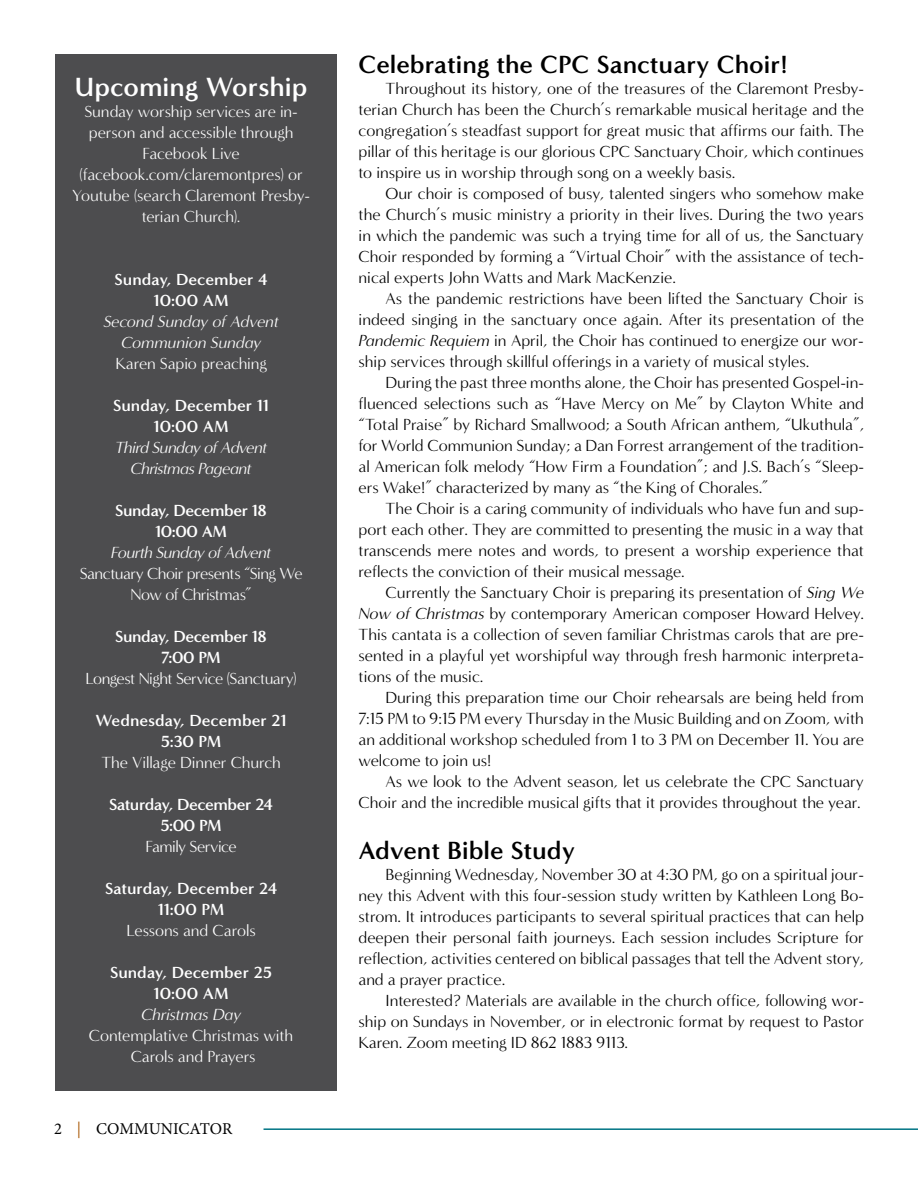
<style>
.page{position:relative;width:918px;height:1188px;background:#fff}
.page>*{position:absolute;margin:0;border:0;box-sizing:border-box;transform-origin:0 0}
.t1{font:700 27px "Minerva Modern";color:#fff}
.t2{font:700 25.5px "Minerva Modern";color:#000}
.t3{font:16.5px/21px "Minerva Modern";color:#000;text-align:justify}
.t4{font:16.5px/21px "Minerva Modern";letter-spacing:-.015em;color:#fff;text-align:center}
.t5{font:700 16.5px/21px "Minerva Modern";letter-spacing:-.01em;color:#fff;text-align:center}
.t6{font:italic 16.5px/21px "Minerva Modern";letter-spacing:-.025em;color:#fff;text-align:center}
.t7{font:italic 16.5px/21px "Minerva Modern";color:#fff;text-align:center}
.t8{font:700 16.5px/21px "Minerva Modern";letter-spacing:-.03em;color:#fff;text-align:center}
.t9{font:16.5px "Minion Pro";color:#000}
.s1{color:#ac5e0f}
.s2{font-style:italic}
</style>
<div class="page">
<hr style="left:264px;top:1128px;width:654px;height:2px;background:#007585">
<div style="left:55px;top:55px;width:282px;height:1036px;background:#4d4d4f"></div>
<h1 class="t1" style="left:75px;top:71px;width:234px">Upcoming Worship</h1>
<p class="t4" style="left:72px;top:101px;width:239px">Sunday worship services are in&shy;person and accessible through<br>Facebook Live (facebook.com/claremontpres) or<br>Youtube (search Claremont Presby&shy;terian Church).</p>
<p class="t5" style="left:115px;top:269px;width:155px">Sunday, December 4<br>10:00 AM</p>
<p class="t7" style="left:103px;top:311px;width:177px">Second Sunday of Advent<br>Communion Sunday</p>
<p class="t4" style="left:115px;top:353px;width:153px">Karen Sapio preaching</p>
<p class="t5" style="left:113px;top:395px;width:157px">Sunday, December 11<br>10:00 AM</p>
<p class="t6" style="left:115px;top:437px;width:154px">Third Sunday of Advent<br>Christmas Pageant</p>
<p class="t5" style="left:115px;top:500px;width:153px">Sunday, December 18<br>10:00 AM</p>
<p class="t6" style="left:111px;top:542px;width:162px">Fourth Sunday of Advent</p>
<p class="t4" style="left:80px;top:563px;width:224px">Sanctuary Choir presents “Sing We<br>Now of Christmas”</p>
<p class="t5" style="left:115px;top:626px;width:153px">Sunday, December 18<br>7:00 PM</p>
<p class="t4" style="left:86px;top:668px;width:213px">Longest Night Service (Sanctuary)</p>
<p class="t5" style="left:96px;top:710px;width:193px">Wednesday, December 21<br>5:30 PM</p>
<p class="t4" style="left:101px;top:752px;width:181px">The Village Dinner Church</p>
<p class="t8" style="left:109px;top:794px;width:165px">Saturday, December 24<br>5:00 PM</p>
<p class="t4" style="left:146px;top:836px;width:93px">Family Service</p>
<p class="t5" style="left:105px;top:878px;width:174px">Saturday, December 24<br>11:00 PM</p>
<p class="t4" style="left:126px;top:920px;width:131px">Lessons and Carols</p>
<p class="t5" style="left:110px;top:962px;width:164px">Sunday, December 25<br>10:00 AM</p>
<p class="t6" style="left:141px;top:1004px;width:102px">Christmas Day</p>
<p class="t4" style="left:89px;top:1025px;width:206px">Contemplative Christmas with<br>Carols and Prayers</p>
<p class="t9" style="left:54px;top:1118px;width:180px">2 <span class="s1">|</span> COMMUNICATOR</p>
<h2 class="t2" style="left:359px;top:49px;width:431px">Celebrating the CPC Sanctuary Choir!</h2>
<p class="t3" style="left:359px;top:78px;width:507px;text-indent:27px">Throughout its history, one of the treasures of the Claremont Presby&shy;terian Church has been the Church’s remarkable musical heritage and the congregation’s steadfast support for great music that affirms our faith. The pillar of this heritage is our glorious CPC Sanctuary Choir, which continues to inspire us in worship through song on a weekly basis.</p>
<p class="t3" style="left:359px;top:183px;width:507px;text-indent:27px">Our choir is composed of busy, talented singers who somehow make the Church’s music ministry a priority in their lives. During the two years in which the pandemic was such a trying time for all of us, the Sanctuary Choir responded by forming a “Virtual Choir” with the assistance of tech&shy;nical experts John Watts and Mark MacKenzie.</p>
<p class="t3" style="left:359px;top:288px;width:507px;text-indent:27px">As the pandemic restrictions have been lifted the Sanctuary Choir is indeed singing in the sanctuary once again. After its presentation of the <span class="s2">Pandemic Requiem</span> in April, the Choir has continued to energize our wor&shy;ship services through skillful offerings in a variety of musical styles.</p>
<p class="t3" style="left:359px;top:372px;width:507px;text-indent:27px">During the past three months alone, the Choir has presented Gospel-in&shy;fluenced selections such as “Have Mercy on Me” by Clayton White and “Total Praise” by Richard Smallwood; a South African anthem, “Ukuthula”, for World Communion Sunday; a Dan Forrest arrangement of the tradition&shy;al American folk melody “How Firm a Foundation”; and J.S. Bach’s “Sleep&shy;ers Wake!” characterized by many as “the King of Chorales.”</p>
<p class="t3" style="left:359px;top:498px;width:507px;text-indent:27px">The Choir is a caring community of individuals who have fun and sup&shy;port each other. They are committed to presenting the music in a way that transcends mere notes and words, to present a worship experience that reflects the conviction of their musical message.</p>
<p class="t3" style="left:359px;top:582px;width:507px;text-indent:27px">Currently the Sanctuary Choir is preparing its presentation of <span class="s2">Sing We Now of Christmas</span> by contemporary American composer Howard Helvey.<br>This cantata is a collection of seven familiar Christmas carols that are pre&shy;sented in a playful yet worshipful way through fresh harmonic interpreta&shy;tions of the music.</p>
<p class="t3" style="left:359px;top:687px;width:507px;text-indent:27px">During this preparation time our Choir rehearsals are being held from 7:15 PM to 9:15 PM every Thursday in the Music Building and on Zoom, with an additional workshop scheduled from 1 to 3 PM on December 11. You are welcome to join us!</p>
<p class="t3" style="left:359px;top:771px;width:507px;text-align:right">As we look to the Advent season, let us celebrate the CPC Sanctuary<br>Choir and the incredible musical gifts that it provides throughout the year.</p>
<h2 class="t2" style="left:359px;top:835px;width:218px">Advent Bible Study</h2>
<p class="t3" style="left:359px;top:864px;width:507px;text-indent:27px">Beginning Wednesday, November 30 at 4:30 PM, go on a spiritual jour&shy;ney this Advent with this four-session study written by Kathleen Long Bo&shy;strom. It introduces participants to several spiritual practices that can help deepen their personal faith journeys. Each session includes Scripture for reflection, activities centered on biblical passages that tell the Advent story, and a prayer practice.</p>
<p class="t3" style="left:359px;top:990px;width:507px;text-indent:27px">Interested? Materials are available in the church office, following wor&shy;ship on Sundays in November, or in electronic format by request to Pastor Karen. Zoom meeting ID 862 1883 9113.</p>
</div>
